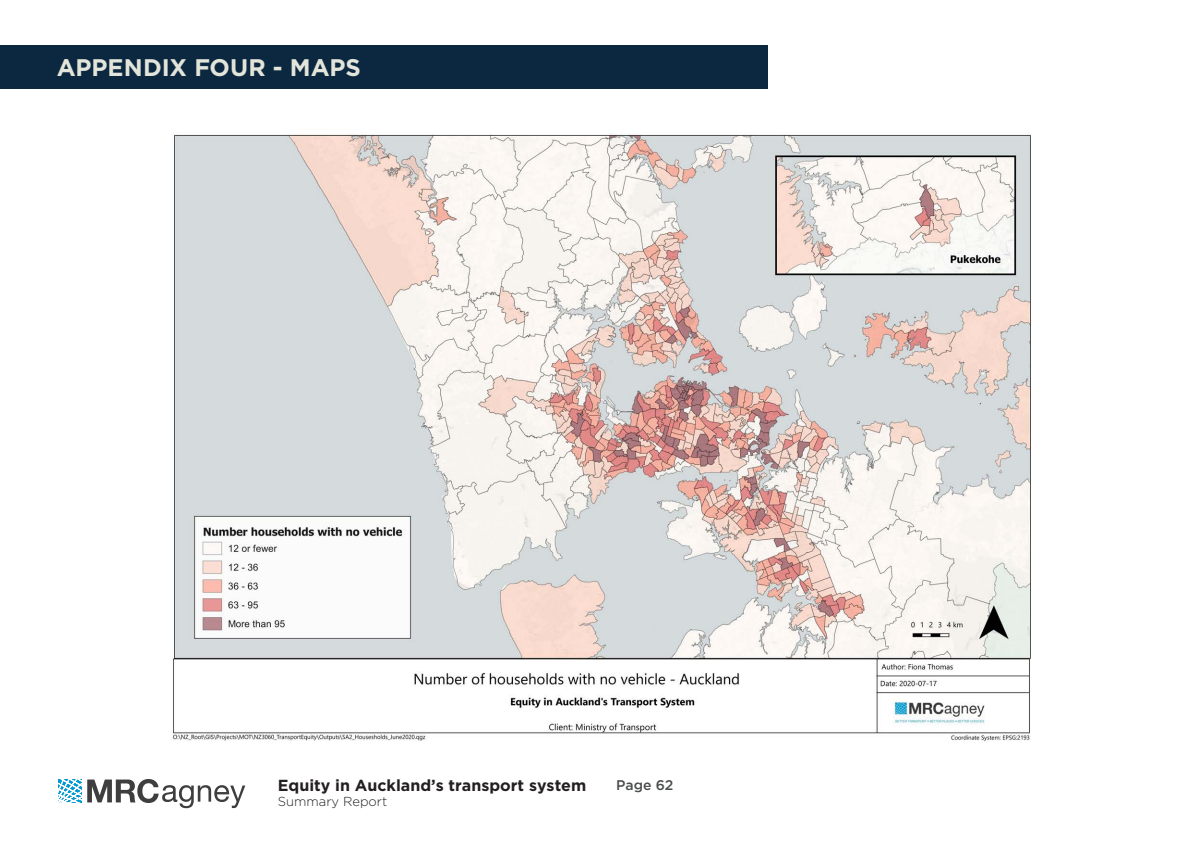
<style>
.page{position:relative;width:1191px;height:842px;background:#fff}
.page>*{position:absolute;margin:0;border:0;box-sizing:border-box;transform-origin:0 0}
.t1{font:700 24px "Gotham";color:#e3e5da}
.t2{font:700 16px "Gotham";color:#231f20}
.t3{font:500 14px "Gotham";letter-spacing:-.005em;color:#4b4c4d}
.t4{font:300 13px "Gotham";color:#231f20}
</style>
<div class="page">
<svg style="left:58px;top:779px;width:187px;height:29px"></svg>
<div style="left:0;top:45px;width:767px;height:44px;background:#0c2840"></div>
<img style="left:172px;top:134px;width:859px;height:608px">
<h1 class="t1" style="left:57px;top:54px;width:306px">APPENDIX FOUR - MAPS</h1>
<p class="t2" style="left:278px;top:776px;width:310px">Equity in Auckland’s transport system</p>
<p class="t4" style="left:278px;top:793px;width:111px">Summary Report</p>
<p class="t3" style="left:616px;top:776px;width:59px">Page 62</p>
</div>
